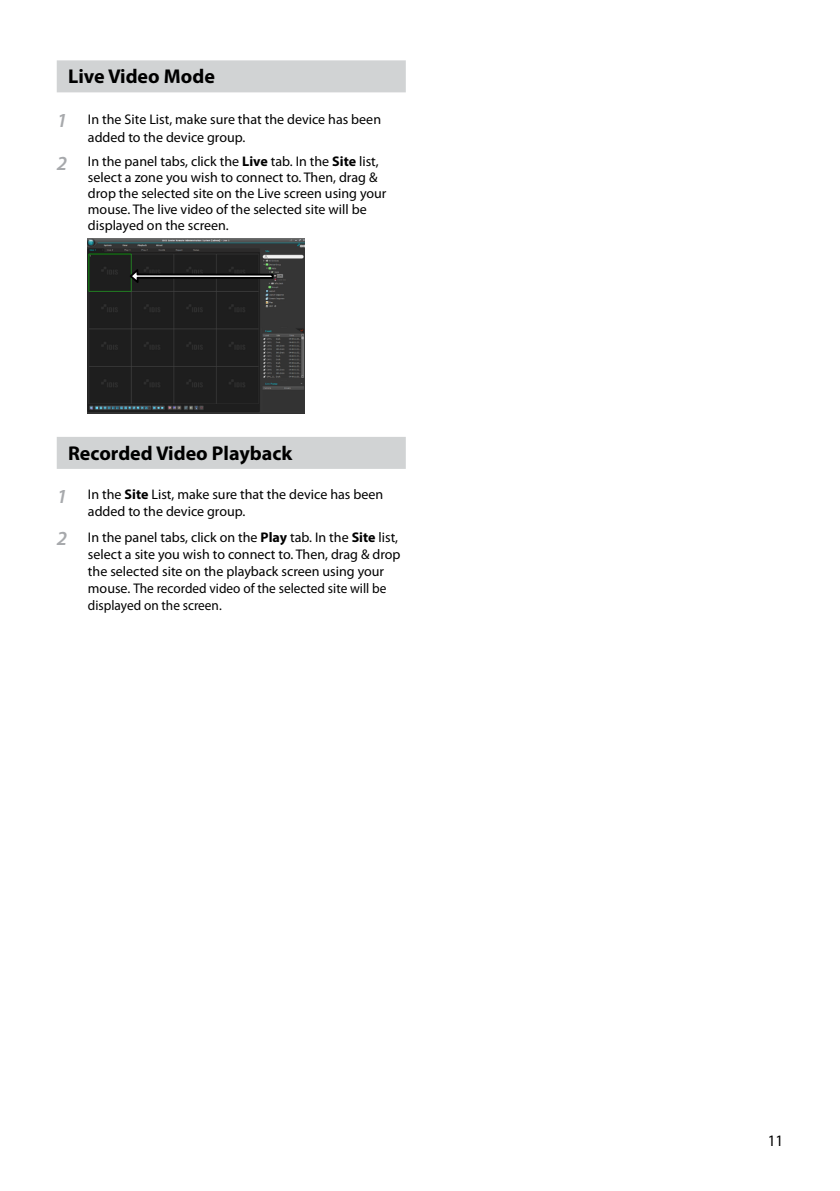
<style>
.page{position:relative;width:840px;height:1191px;background:#fff}
.page>*{position:absolute;margin:0;border:0;box-sizing:border-box;transform-origin:0 0}
.t1{font:700 20px "Myriad Pro";color:#000}
.t2{font:16px "Myriad Pro";color:#000;scale:.96 1}
.t3{font:14px/17px "Myriad Pro";color:#000}
.s1{font-weight:600;font-style:italic;font-size:20px;color:#a7a9ac}
.s2{font-weight:700}
</style>
<div class="page">
<div style="left:57px;top:60px;width:348px;height:32px;background:#d1d3d4"></div>
<div style="left:57px;top:437px;width:348px;height:32px;background:#d1d3d4"></div>
<img style="left:88px;top:238px;width:217px;height:176px">
<svg style="left:128px;top:266px;width:146px;height:20px;background:#2b2c2b"></svg>
<h1 class="t1" style="left:68px;top:63px;width:148px">Live Video Mode</h1>
<p class="t3" style="left:88px;top:110px;width:294px;line-height:18px;text-indent:-31px"><span class="s1">1</span> In the Site List, make sure that the device has been added to the device group.</p>
<p class="t3" style="left:88px;top:153px;width:300px;line-height:16px;text-indent:-31px"><span class="s1">2</span> In the panel tabs, click the <span class="s2">Live</span> tab. In the <span class="s2">Site</span> list, select a zone you wish to connect to. Then, drag &amp; drop the selected site on the Live screen using your mouse. The live video of the selected site will be displayed on the screen.</p>
<h1 class="t1" style="left:68px;top:440px;width:225px">Recorded Video Playback</h1>
<p class="t3" style="left:88px;top:486px;width:296px;text-indent:-31px"><span class="s1">1</span> In the <span class="s2">Site</span> List, make sure that the device has been added to the device group.</p>
<p class="t3" style="left:88px;top:528px;width:314px;text-indent:-31px"><span class="s1">2</span> In the panel tabs, click on the <span class="s2">Play</span> tab. In the <span class="s2">Site</span> list, select a site you wish to connect to. Then, drag &amp; drop the selected site on the playback screen using your mouse. The recorded video of the selected site will be displayed on the screen.</p>
<p class="t2" style="left:767px;top:1131px;width:17px">11</p>
</div>
